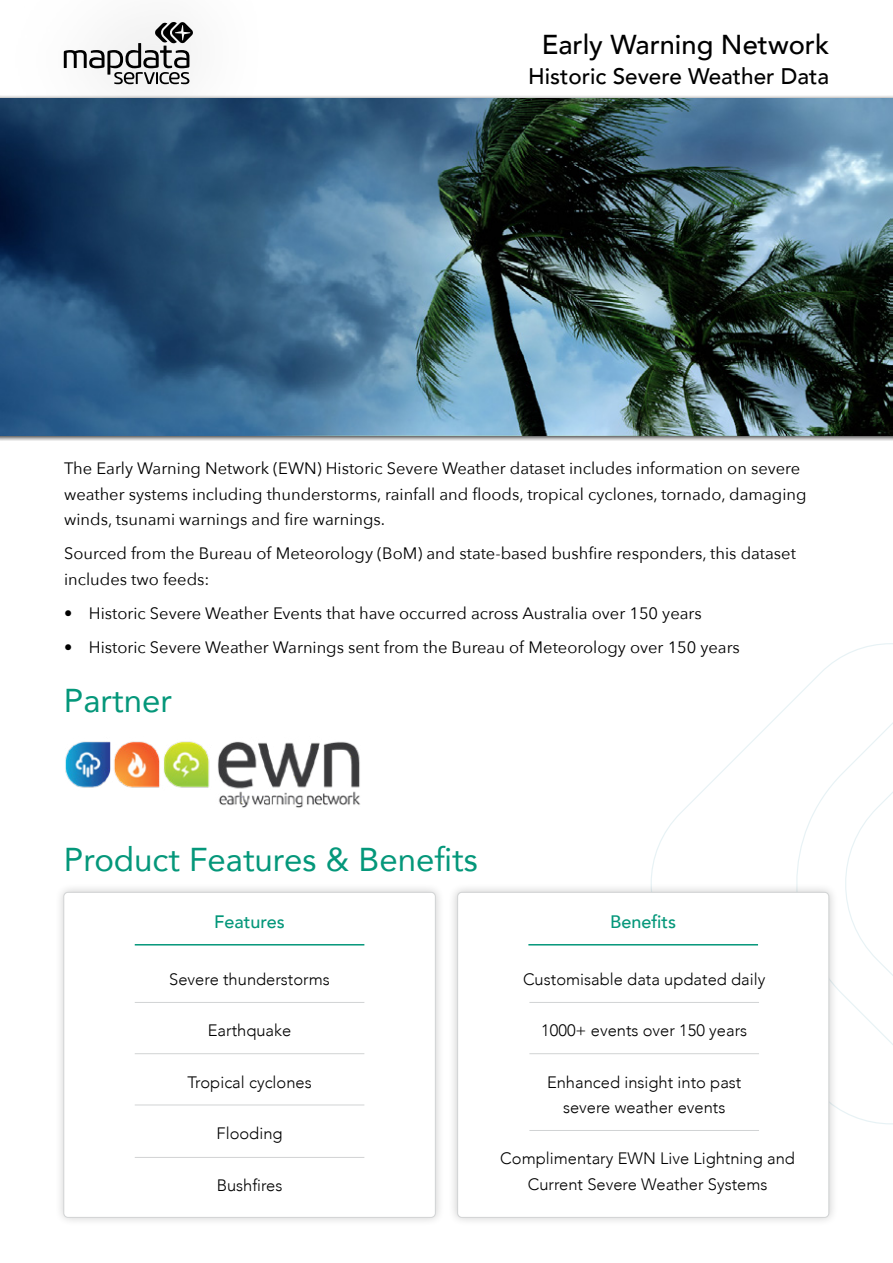
<style>
.page{position:relative;width:893px;height:1263px;background:#fff}
.page>*{position:absolute;margin:0;border:0;box-sizing:border-box;transform-origin:0 0}
.t1{font:33px "Avenir";color:#04977a}
.t2{font:500 27.3px "Avenir";color:#000}
.t3{font:500 22.5px "Avenir";color:#000}
.t4{font:500 18px "Avenir";color:#04977a}
.t5{font:16.5px/25.5px "Avenir Next";color:#000}
.t6{font:300 16.5px/25.5px "Avenir";color:#000;text-align:center}
</style>
<div class="page">
<svg style="left:651px;top:662px;width:182px;height:220px"></svg>
<svg style="left:833px;top:643px;width:60px;height:482px"></svg>
<svg style="left:64px;top:22px;width:129px;height:62px"></svg>
<div style="left:0;top:96px;width:893px;height:345px;background:#000;opacity:.75"></div>
<img style="left:0;top:98px;width:893px;height:337px">
<div style="left:54px;top:882px;width:391px;height:345px;background:#000;opacity:.2"></div>
<div style="left:64px;top:892px;width:371px;height:325px;background:#fff;border-radius:4px"></div>
<div style="left:63px;top:892px;width:373px;height:326px;border:1px solid #d1d3d4;border-radius:4px"></div>
<hr style="left:135px;top:944px;width:229px;height:1px;background:#04977a">
<hr style="left:135px;top:1053px;width:229px;height:1px;background:#d1d3d4">
<hr style="left:135px;top:1002px;width:229px;height:1px;background:#d1d3d4">
<hr style="left:135px;top:1104px;width:229px;height:1px;background:#d1d3d4">
<hr style="left:135px;top:1157px;width:229px;height:1px;background:#d1d3d4">
<div style="left:448px;top:882px;width:390px;height:345px;background:#000;opacity:.2"></div>
<div style="left:458px;top:892px;width:371px;height:325px;background:#fff;border-radius:4px"></div>
<div style="left:457px;top:892px;width:372px;height:326px;border:1px solid #d1d3d4;border-radius:4px"></div>
<hr style="left:528px;top:944px;width:230px;height:1px;background:#04977a">
<hr style="left:529px;top:1002px;width:230px;height:1px;background:#d1d3d4">
<hr style="left:529px;top:1053px;width:230px;height:1px;background:#d1d3d4">
<hr style="left:529px;top:1130px;width:230px;height:1px;background:#d1d3d4">
<img style="left:65px;top:741px;width:295px;height:67px">
<h2 class="t2" style="left:542px;top:21px;width:289px">Early Warning Network</h2>
<h3 class="t3" style="left:528px;top:57px;width:303px">Historic Severe Weather Data</h3>
<p class="t5" style="left:64px;top:455px;width:744px">The Early Warning Network (EWN) Historic Severe Weather dataset includes information on severe weather systems including thunderstorms, rainfall and floods, tropical cyclones, tornado, damaging winds, tsunami warnings and fire warnings.</p>
<p class="t5" style="left:64px;top:540px;width:733px">Sourced from the Bureau of Meteorology (BoM) and state-based bushfire responders, this dataset includes two feeds:</p>
<p class="t5" style="left:64px;top:599px;width:639px">• Historic Severe Weather Events that have occurred across Australia over 150 years</p>
<p class="t5" style="left:64px;top:633px;width:677px">• Historic Severe Weather Warnings sent from the Bureau of Meteorology over 150 years</p>
<h1 class="t1" style="left:64px;top:674px;width:110px">Partner</h1>
<h1 class="t1" style="left:64px;top:833px;width:416px">Product Features &amp; Benefits</h1>
<p class="t4" style="left:214px;top:906px;width:72px">Features</p>
<p class="t4" style="left:610px;top:906px;width:68px">Benefits</p>
<p class="t6" style="left:169px;top:967px;width:162px">Severe thunderstorms</p>
<p class="t6" style="left:523px;top:967px;width:244px">Customisable data updated daily</p>
<p class="t6" style="left:208px;top:1018px;width:85px">Earthquake</p>
<p class="t6" style="left:541px;top:1018px;width:207px">1000+ events over 150 years</p>
<p class="t6" style="left:187px;top:1069px;width:126px">Tropical cyclones</p>
<p class="t6" style="left:217px;top:1120px;width:68px">Flooding</p>
<p class="t6" style="left:217px;top:1173px;width:67px">Bushfires</p>
<p class="t6" style="left:547px;top:1069px;width:196px">Enhanced insight into past severe weather events</p>
<p class="t6" style="left:500px;top:1146px;width:296px">Complimentary EWN Live Lightning and<br>Current Severe Weather Systems</p>
</div>
